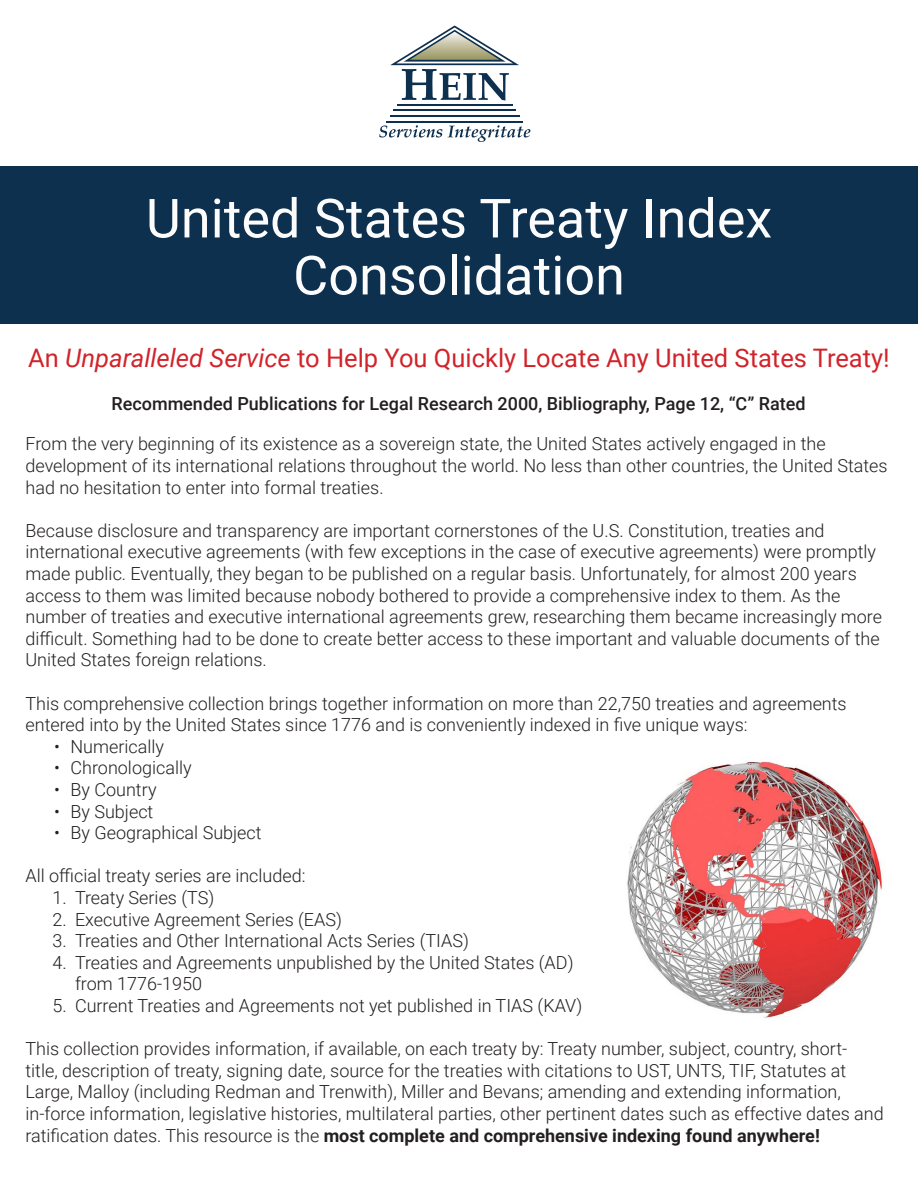
<style>
.page{position:relative;width:918px;height:1188px;background:#fff}
.page>*{position:absolute;margin:0;border:0;box-sizing:border-box;transform-origin:0 0}
.t1{font:54px/57px "Roboto";color:#fcfcfc;text-align:center}
.t2{font:25.5px "Roboto";color:#d1232a}
.t3{font:300 18px/21.6px "Roboto";color:#231f20}
.t4{font:500 18px "Roboto";color:#231f20}
.s1{font-style:italic}
.s2{font-weight:700}
</style>
<div class="page">
<img style="left:627px;top:761px;width:257px;height:257px">
<div style="left:0;top:167px;width:918px;height:157px;background:#0e304f"></div>
<hr style="left:397px;top:104px;width:115px;height:1px;background:#0e304f">
<hr style="left:394px;top:110px;width:122px;height:1px;background:#0e304f">
<hr style="left:390px;top:116px;width:129px;height:1px;background:#0e304f">
<hr style="left:386px;top:122px;width:137px;height:1px;background:#0e304f">
<svg style="left:390px;top:26px;width:129px;height:75px"></svg>
<svg style="left:379px;top:125px;width:63px;height:13px"></svg>
<svg style="left:448px;top:125px;width:82px;height:17px"></svg>
<p class="t1" style="left:146px;top:188px;width:628px">United States Treaty Index<br>Consolidation</p>
<p class="t2" style="left:28px;top:340px;width:863px">An <span class="s1">Unparalleled Service</span> to Help You Quickly Locate Any United States Treaty!</p>
<p class="t4" style="left:111px;top:391px;width:696px">Recommended Publications for Legal Research 2000, Bibliography, Page 12, “C” Rated</p>
<p class="t3" style="left:26px;top:432px;width:864px">From the very beginning of its existence as a sovereign state, the United States actively engaged in the development of its international relations throughout the world. No less than other countries, the United States had no hesitation to enter into formal treaties.</p>
<p class="t3" style="left:26px;top:519px;width:858px">Because disclosure and transparency are important cornerstones of the U.S. Constitution, treaties and international executive agreements (with few exceptions in the case of executive agreements) were promptly made public. Eventually, they began to be published on a regular basis. Unfortunately, for almost 200 years access to them was limited because nobody bothered to provide a comprehensive index to them. As the number of treaties and executive international agreements grew, researching them became increasingly more difficult. Something had to be done to create better access to these important and valuable documents of the United States foreign relations.</p>
<p class="t3" style="left:26px;top:692px;width:823px">This comprehensive collection brings together information on more than 22,750 treaties and agreements entered into by the United States since 1776 and is conveniently indexed in five unique ways:</p>
<p class="t3" style="left:54px;top:735px;width:112px">• Numerically</p>
<p class="t3" style="left:54px;top:756px;width:139px">• Chronologically</p>
<p class="t3" style="left:54px;top:778px;width:104px">• By Country</p>
<p class="t3" style="left:54px;top:800px;width:101px">• By Subject</p>
<p class="t3" style="left:54px;top:821px;width:209px">• By Geographical Subject</p>
<p class="t3" style="left:26px;top:864px;width:282px">All official treaty series are included:</p>
<p class="t3" style="left:52px;top:886px;width:163px">1. Treaty Series (TS)</p>
<p class="t3" style="left:52px;top:908px;width:291px">2. Executive Agreement Series (EAS)</p>
<p class="t3" style="left:52px;top:929px;width:418px">3. Treaties and Other International Acts Series (TIAS)</p>
<p class="t3" style="left:75px;top:951px;width:500px;text-indent:-22px">4. Treaties and Agreements unpublished by the United States (AD) from 1776-1950</p>
<p class="t3" style="left:52px;top:994px;width:531px">5. Current Treaties and Agreements not yet published in TIAS (KAV)</p>
<p class="t3" style="left:26px;top:1037px;width:860px">This collection provides information, if available, on each treaty by: Treaty number, subject, country, short&shy;title, description of treaty, signing date, source for the treaties with citations to UST, UNTS, TIF, Statutes at Large, Malloy (including Redman and Trenwith), Miller and Bevans; amending and extending information, in-force information, legislative histories, multilateral parties, other pertinent dates such as effective dates and ratification dates. This resource is the <span class="s2">most complete and comprehensive indexing found anywhere!</span></p>
</div>
